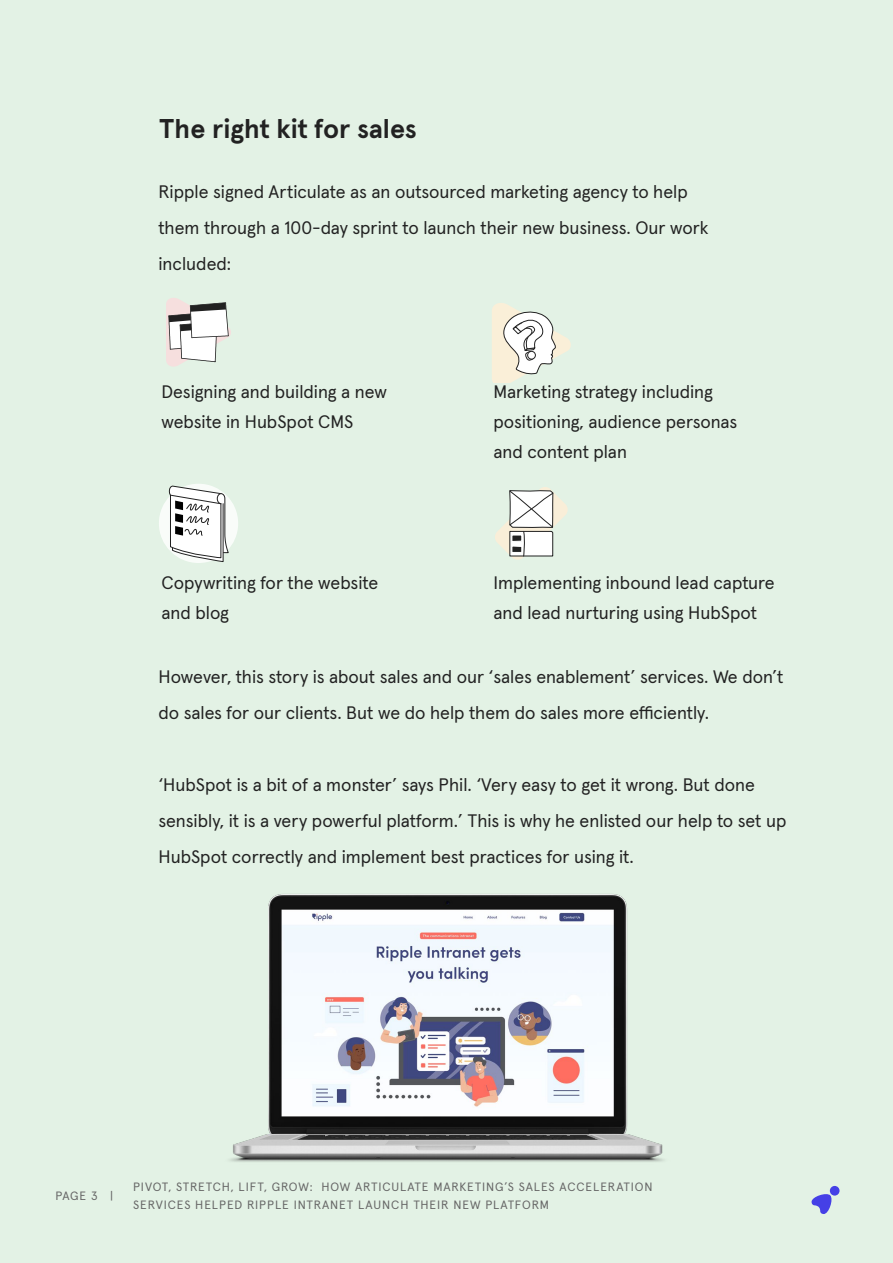
<style>
.page{position:relative;width:893px;height:1263px;background:#e3f2e5}
.page>*{position:absolute;margin:0;border:0;box-sizing:border-box;transform-origin:0 0}
.t1{font:700 27px "Apercu Pro";color:#222}
.t2{font:18px/36px "Apercu Pro";color:#222}
.t3{font:12px/18px "Apercu Pro";letter-spacing:.075em;color:#666}
</style>
<div class="page">
<svg style="left:812px;top:1193px;width:22px;height:21px"></svg>
<div style="left:830px;top:1186px;width:9px;height:9px;background:#4540e6;border-radius:50%"></div>
<svg style="left:166px;top:298px;width:65px;height:69px"></svg>
<svg style="left:492px;top:303px;width:79px;height:79px"></svg>
<div style="left:528px;top:351px;width:7px;height:8px;background:#fff;border-radius:50%"></div>
<div style="left:527px;top:351px;width:9px;height:8px;border:1px solid #212121;border-radius:50%"></div>
<div style="left:159px;top:484px;width:79px;height:79px;background:#fff;border-radius:50%"></div>
<svg style="left:169px;top:486px;width:60px;height:76px"></svg>
<svg style="left:495px;top:487px;width:73px;height:73px"></svg>
<img style="left:230px;top:894px;width:434px;height:268px">
<h1 class="t1" style="left:159px;top:108px;width:259px">The right kit for sales</h1>
<p class="t2" style="left:158px;top:172px;width:551px">Ripple signed Articulate as an outsourced marketing agency to help them through a 100-day sprint to launch their new business. Our work included:</p>
<p class="t2" style="left:161px;top:375px;width:227px;line-height:30px">Designing and building a new website in HubSpot CMS</p>
<p class="t2" style="left:493px;top:375px;width:245px;line-height:30px">Marketing strategy including positioning, audience personas and content plan</p>
<p class="t2" style="left:161px;top:567px;width:218px;line-height:30px">Copywriting for the website and blog</p>
<p class="t2" style="left:493px;top:567px;width:283px;line-height:30px">Implementing inbound lead capture and lead nurturing using HubSpot</p>
<p class="t2" style="left:158px;top:657px;width:626px">However, this story is about sales and our ‘sales enablement’ services. We don’t do sales for our clients. But we do help them do sales more efficiently.</p>
<p class="t2" style="left:158px;top:765px;width:630px">‘HubSpot is a bit of a monster’ says Phil. ‘Very easy to get it wrong. But done sensibly, it is a very powerful platform.’ This is why he enlisted our help to set up<br>HubSpot correctly and implement best practices for using it.</p>
<p class="t3" style="left:56px;top:1186px;width:59px">PAGE 3 |</p>
<p class="t3" style="left:133px;top:1176px;width:521px">PIVOT, STRETCH, LIFT, GROW: HOW ARTICULATE MARKETING’S SALES ACCELERATION<br>SERVICES HELPED RIPPLE INTRANET LAUNCH THEIR NEW PLATFORM</p>
</div>
